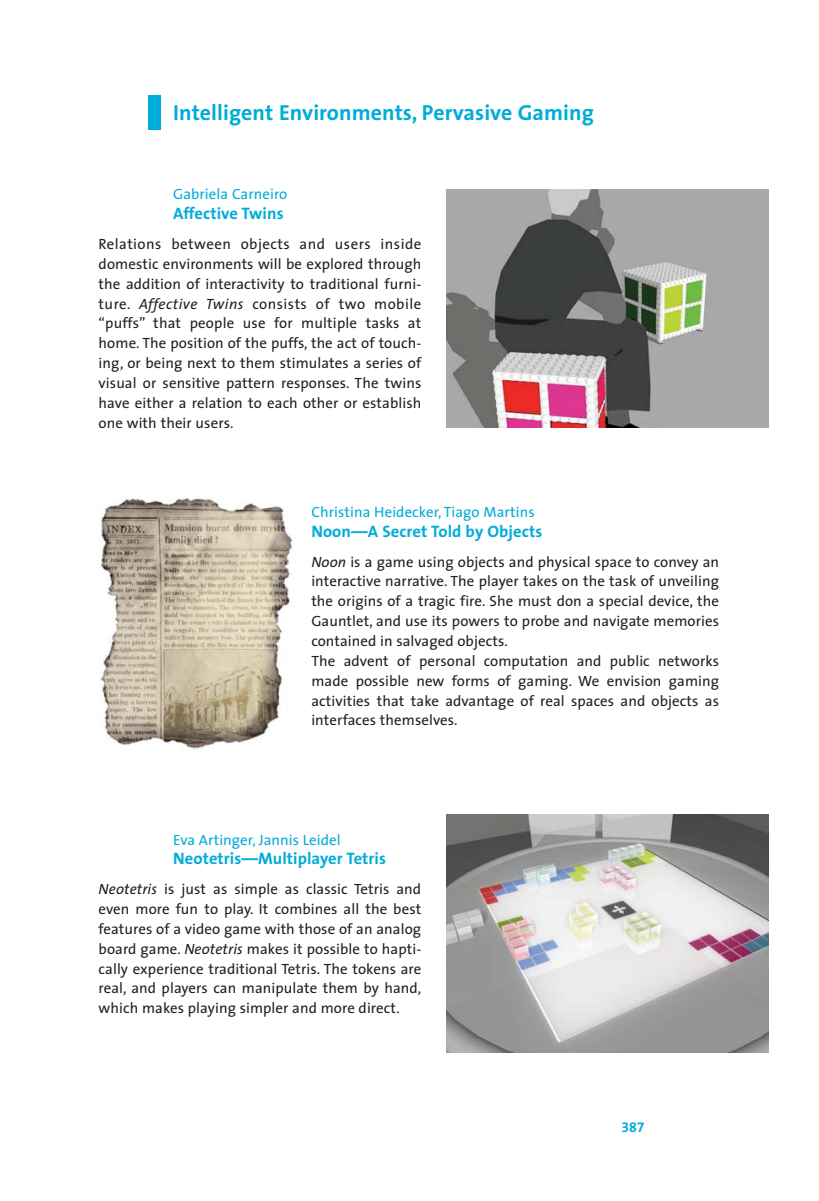
<style>
.page{position:relative;width:819px;height:1201px;background:#fff}
.page>*{position:absolute;margin:0;border:0;box-sizing:border-box;transform-origin:0 0}
.t1{font:700 21.88px "The Sans";letter-spacing:.005em;color:#00acd9}
.t2{font:700 16.62px "The Sans";letter-spacing:.005em;color:#00acd9}
.t3{font:14.88px/19.8px "The Sans";letter-spacing:.005em;color:#231f20;text-align:justify}
.t4{font:14.88px "The Sans";letter-spacing:.005em;color:#00acd9}
.t5{font:14px "The Sans Bold Expert";color:#00acd9}
.s1{font-style:italic}
</style>
<div class="page">
<img style="left:446px;top:189px;width:322px;height:238px">
<img style="left:100px;top:498px;width:193px;height:251px">
<img style="left:446px;top:814px;width:322px;height:239px">
<div style="left:148px;top:95px;width:13px;height:35px;background:#00acd9"></div>
<h1 class="t1" style="left:173px;top:101px;width:422px">Intelligent Environments, Pervasive Gaming</h1>
<p class="t4" style="left:173px;top:188px;width:116px">Gabriela Carneiro</p>
<p class="t2" style="left:173px;top:205px;width:112px">Affective Twins</p>
<p class="t3" style="left:99px;top:235px;width:324px">Relations between objects and users inside domestic environments will be explored through the addition of interactivity to traditional furni&shy;ture. <span class="s1">Affective Twins</span> consists of two mobile “puffs” that people use for multiple tasks at home. The position of the puffs, the act of touch&shy;ing, or being next to them stimulates a series of visual or sensitive pattern responses. The twins have either a relation to each other or establish one with their users.</p>
<p class="t4" style="left:311px;top:506px;width:225px">Christina Heidecker, Tiago Martins</p>
<p class="t2" style="left:311px;top:523px;width:232px">Noon—A Secret Told by Objects</p>
<p class="t3" style="left:311px;top:553px;width:409px;text-align:left"><span class="s1">Noon</span> is a game using objects and physical space to convey an interactive narrative. The player takes on the task of unveiling the origins of a tragic fire. She must don a special device, the Gauntlet, and use its powers to probe and navigate memories contained in salvaged objects.<br>The advent of personal computation and public networks made possible new forms of gaming. We envision gaming activities that take advantage of real spaces and objects as interfaces themselves.</p>
<p class="t4" style="left:173px;top:833px;width:169px">Eva Artinger, Jannis Leidel</p>
<p class="t2" style="left:173px;top:850px;width:214px">Neotetris—Multiplayer Tetris</p>
<p class="t3" style="left:99px;top:880px;width:324px"><span class="s1">Neotetris</span> is just as simple as classic Tetris and even more fun to play. It combines all the best features of a video game with those of an analog board game. <span class="s1">Neotetris</span> makes it possible to hapti&shy;cally experience traditional Tetris. The tokens are real, and players can manipulate them by hand, which makes playing simpler and more direct.</p>
<p class="t5" style="left:621px;top:1119px;width:25px">387</p>
</div>
